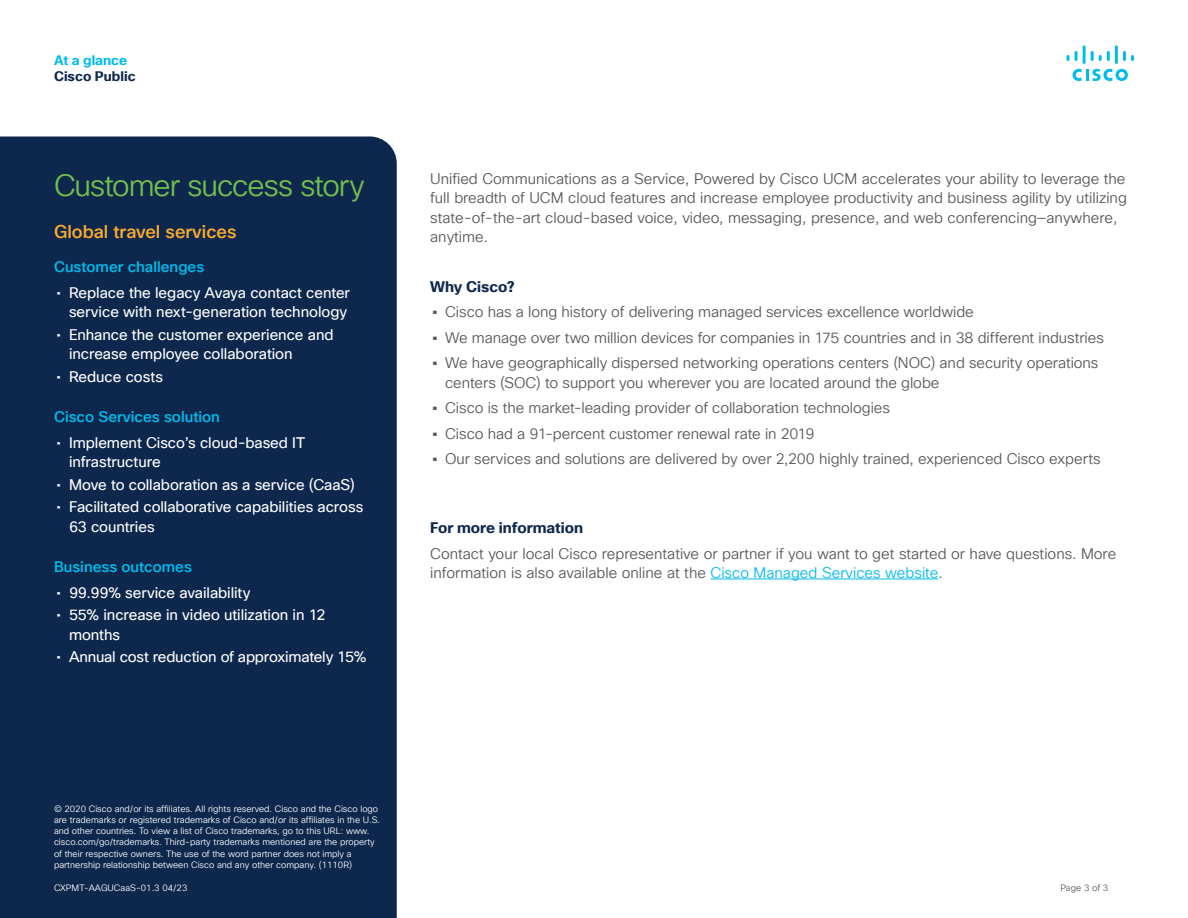
<style>
.page{position:relative;width:1188px;height:918px;background:#fff}
.page>*{position:absolute;margin:0;border:0;box-sizing:border-box;transform-origin:0 0}
.t1{font:30px "Cisco Sans TT Light";letter-spacing:-.035em;color:#74bf4b}
.t2{font:500 18px "Cisco Sans TT";color:#fbab2c}
.t3{font:15px/19.5px "Cisco Sans TT Light";color:#58595b}
.t4{font:15px/19.5px "Cisco Sans TT";letter-spacing:-.005em;color:#fff}
.t5{font:500 15px "Cisco Sans TT";color:#00bceb}
.t6{font:700 15px "Cisco Sans TT";color:#0d274d}
.t7{font:700 13.5px "Cisco Sans TT";color:#0d274d}
.t8{font:700 13.5px "Cisco Sans TT";color:#00bceb}
.t9{font:9px/11.2px "Cisco Sans TT Light";color:#fff}
.t10{font:9px "Cisco Sans TT Light";color:#58595b}
.s1{font-family:"Cisco Sans TT";font-weight:700}
.s2{color:#00bceb}
</style>
<div class="page">
<svg style="left:1073px;top:69px;width:55px;height:12px"></svg>
<svg style="left:1067px;top:55px;width:2px;height:6px"></svg>
<svg style="left:1075px;top:51px;width:3px;height:10px"></svg>
<hr style="left:1083px;top:45px;width:3px;height:19px;background:#00bceb">
<svg style="left:1091px;top:51px;width:19px;height:10px"></svg>
<hr style="left:1115px;top:45px;width:3px;height:19px;background:#00bceb">
<svg style="left:1123px;top:51px;width:11px;height:10px"></svg>
<div style="left:0;top:136px;width:397px;height:782px;background:#0d274d"></div>
<hr style="left:711px;top:579px;width:228px;height:1px;background:#00bceb">
<p class="t8" style="left:54px;top:51px;width:75px">At a glance</p>
<p class="t7" style="left:54px;top:67px;width:83px">Cisco Public</p>
<h1 class="t1" style="left:54px;top:166px;width:312px">Customer success story</h1>
<p class="t2" style="left:54px;top:220px;width:184px">Global travel services</p>
<p class="t5" style="left:54px;top:257px;width:152px">Customer challenges</p>
<p class="t4" style="left:56px;top:283px;width:295px;text-align:right">• Replace the legacy Avaya contact center service with next-generation technology</p>
<p class="t4" style="left:69px;top:325px;width:266px;text-indent:-13px">• Enhance the customer experience and increase employee collaboration</p>
<p class="t4" style="left:56px;top:367px;width:108px">• Reduce costs</p>
<p class="t5" style="left:54px;top:407px;width:168px">Cisco Services solution</p>
<p class="t4" style="left:69px;top:433px;width:238px;text-indent:-13px">• Implement Cisco’s cloud-based IT infrastructure</p>
<p class="t4" style="left:56px;top:475px;width:300px">• Move to collaboration as a service (CaaS)</p>
<p class="t4" style="left:69px;top:498px;width:296px;text-indent:-13px">• Facilitated collaborative capabilities across<br>63 countries</p>
<p class="t5" style="left:54px;top:557px;width:139px">Business outcomes</p>
<p class="t4" style="left:56px;top:583px;width:196px">• 99.99% service availability</p>
<p class="t4" style="left:69px;top:606px;width:258px;text-indent:-13px">• 55% increase in video utilization in 12 months</p>
<p class="t4" style="left:56px;top:648px;width:311px">• Annual cost reduction of approximately 15%</p>
<p class="t3" style="left:430px;top:169px;width:698px">Unified Communications as a Service, Powered by Cisco UCM accelerates your ability to leverage the full breadth of UCM cloud features and increase employee productivity and business agility by utilizing state-of-the-art cloud-based voice, video, messaging, presence, and web conferencing—anywhere, anytime.</p>
<p class="t6" style="left:430px;top:276px;width:86px">Why Cisco?</p>
<p class="t3" style="left:433px;top:303px;width:543px"><span class="s1">•</span> Cisco has a long history of delivering managed services excellence worldwide</p>
<p class="t3" style="left:433px;top:328px;width:673px"><span class="s1">•</span> We manage over two million devices for companies in 175 countries and in 38 different industries</p>
<p class="t3" style="left:445px;top:354px;width:655px;text-indent:-13px"><span class="s1">•</span> We have geographically dispersed networking operations centers (NOC) and security operations centers (SOC) to support you wherever you are located around the globe</p>
<p class="t3" style="left:433px;top:399px;width:459px"><span class="s1">•</span> Cisco is the market-leading provider of collaboration technologies</p>
<p class="t3" style="left:433px;top:424px;width:383px"><span class="s1">•</span> Cisco had a 91-percent customer renewal rate in 2019</p>
<p class="t3" style="left:433px;top:450px;width:670px"><span class="s1">•</span> Our services and solutions are delivered by over 2,200 highly trained, experienced Cisco experts</p>
<p class="t6" style="left:430px;top:518px;width:154px">For more information</p>
<p class="t3" style="left:430px;top:544px;width:688px">Contact your local Cisco representative or partner if you want to get started or have questions. More information is also available online at the <span class="s2">Cisco Managed Services website</span>.</p>
<p class="t9" style="left:54px;top:803px;width:328px">© 2020 Cisco and/or its affiliates. All rights reserved. Cisco and the Cisco logo are trademarks or registered trademarks of Cisco and/or its affiliates in the U.S. and other countries. To view a list of Cisco trademarks, go to this URL: www. cisco.com/go/trademarks. Third-party trademarks mentioned are the property of their respective owners. The use of the word partner does not imply a partnership relationship between Cisco and any other company. (1110R)</p>
<p class="t9" style="left:54px;top:883px;width:135px">CXPMT-AAGUCaaS-01.3 04/23</p>
<p class="t10" style="left:1060px;top:882px;width:49px">Page 3 of 3</p>
</div>
